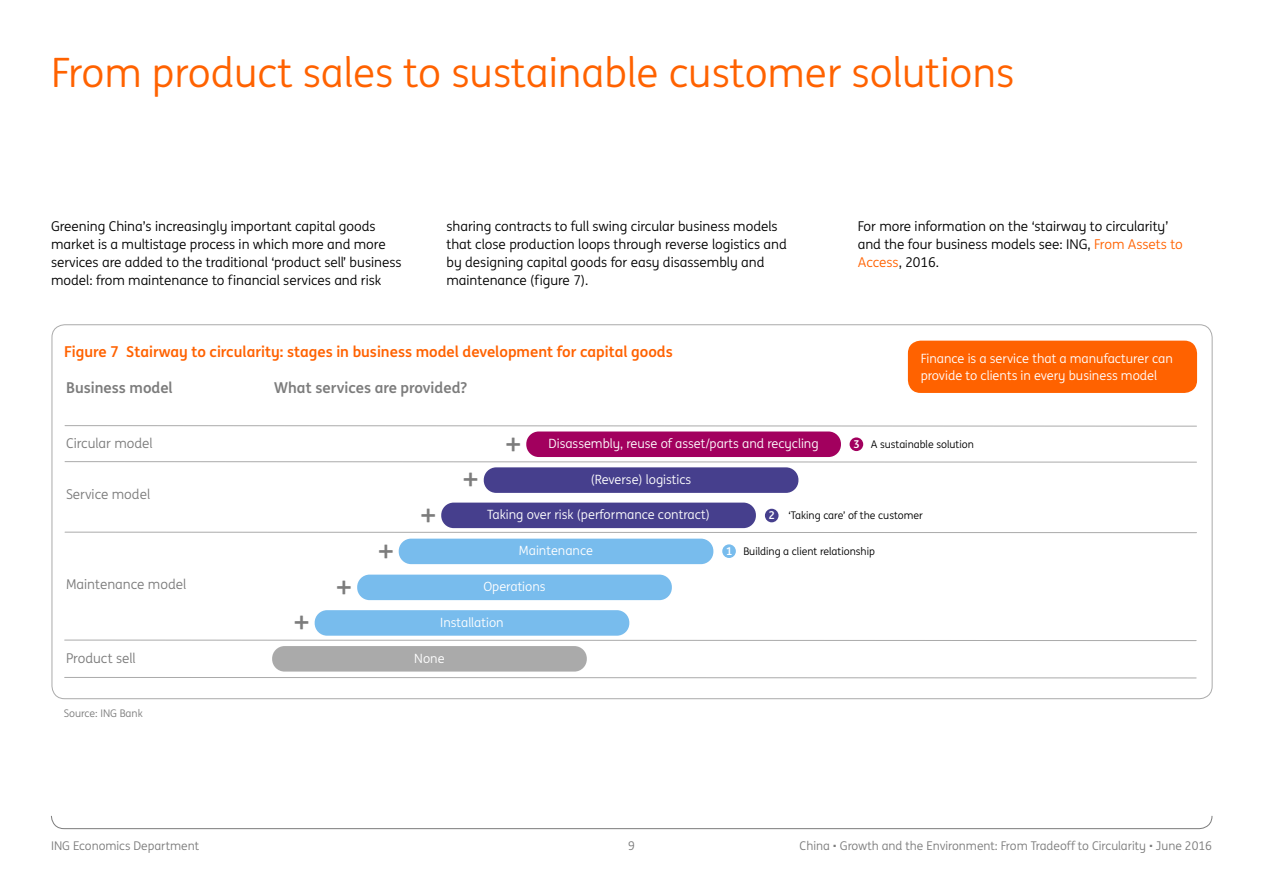
<style>
.page{position:relative;width:1263px;height:893px;background:#fff}
.page>*{position:absolute;margin:0;border:0;box-sizing:border-box;transform-origin:0 0}
.t1{font:40.5px "ING Me";color:#ff6200}
.t2{font:700 27px "ING Me";color:#7c7c7c}
.t3{font:700 15px "ING Me";color:#ff6200}
.t4{font:700 15px "ING Me";color:#7c7c7c}
.t5{font:13.5px/18px "ING Me";color:#000}
.t6{font:13.5px "ING Me";color:#7c7c7c}
.t7{font:12.75px/17.2px "ING Me";color:#fff}
.t8{font:12px "ING Me";color:#7c7c7c}
.t9{font:700 10.8px "ING Me";color:#fff}
.t10{font:10.5px "ING Me";color:#000}
.t11{font:10.5px "ING Me";color:#7c7c7c}
.s1{color:#ff6200}
.s2{font-weight:700;font-size:10.8px;color:#fff}
</style>
<div class="page">
<svg style="left:51px;top:815px;width:1162px;height:14px"></svg>
<svg style="left:52px;top:325px;width:1160px;height:374px"></svg>
<svg style="left:65px;top:461px;width:1132px;height:2px;background:#d4d4d4"></svg>
<svg style="left:65px;top:425px;width:1132px;height:2px;background:#d4d4d4"></svg>
<svg style="left:65px;top:532px;width:1132px;height:1px"></svg>
<svg style="left:64px;top:640px;width:1132px;height:1px"></svg>
<svg style="left:64px;top:677px;width:1132px;height:1px"></svg>
<div style="left:526px;top:431px;width:315px;height:26px;background:#a2005e;border-radius:12px"></div>
<div style="left:484px;top:467px;width:314px;height:26px;background:#463f8d;border-radius:12px"></div>
<div style="left:441px;top:503px;width:315px;height:25px;background:#463f8d;border-radius:12px"></div>
<div style="left:399px;top:539px;width:314px;height:25px;background:#78bced;border-radius:12px"></div>
<div style="left:357px;top:575px;width:315px;height:25px;background:#78bced;border-radius:12px"></div>
<div style="left:315px;top:610px;width:314px;height:26px;background:#78bced;border-radius:12px"></div>
<div style="left:272px;top:646px;width:315px;height:26px;background:#aaa;border-radius:12px"></div>
<div style="left:850px;top:437px;width:13px;height:14px;background:#a2005e;border-radius:50%"></div>
<div style="left:765px;top:509px;width:13px;height:13px;background:#463f8d;border-radius:50%"></div>
<div style="left:722px;top:544px;width:14px;height:14px;background:#78bced;border-radius:50%"></div>
<div style="left:908px;top:341px;width:289px;height:52px;background:#ff6200;border-radius:13px"></div>
<h1 class="t1" style="left:51px;top:43px;width:965px">From product sales to sustainable customer solutions</h1>
<p class="t5" style="left:51px;top:217px;width:352px">Greening China’s increasingly important capital goods market is a multistage process in which more and more services are added to the traditional ‘product sell’ business model: from maintenance to financial services and risk</p>
<p class="t5" style="left:446px;top:217px;width:342px">sharing contracts to full swing circular business models that close production loops through reverse logistics and by designing capital goods for easy disassembly and maintenance (figure 7).</p>
<p class="t5" style="left:858px;top:217px;width:327px">For more information on the ‘stairway to circularity’ and the four business models see: ING, <span class="s1">From Assets to<br>Access</span>, 2016.</p>
<p class="t3" style="left:64px;top:340px;width:610px">Figure 7 Stairway to circularity: stages in business model development for capital goods</p>
<p class="t7" style="left:921px;top:349px;width:254px">Finance is a service that a manufacturer can provide to clients in every business model</p>
<p class="t4" style="left:66px;top:375px;width:108px">Business model</p>
<p class="t4" style="left:274px;top:375px;width:195px">What services are provided?</p>
<p class="t6" style="left:66px;top:434px;width:88px">Circular model</p>
<p class="t6" style="left:66px;top:485px;width:86px">Service model</p>
<p class="t6" style="left:66px;top:575px;width:122px">Maintenance model</p>
<p class="t6" style="left:66px;top:648px;width:71px">Product sell</p>
<p class="t11" style="left:64px;top:706px;width:80px">Source: ING Bank</p>
<h2 class="t2" style="left:294px;top:600px;width:17px">+</h2>
<h2 class="t2" style="left:336px;top:565px;width:17px">+</h2>
<h2 class="t2" style="left:378px;top:529px;width:17px">+</h2>
<h2 class="t2" style="left:505px;top:422px;width:17px">+</h2>
<p class="t7" style="left:548px;top:434px;width:272px">Disassembly, reuse of asset/parts and recycling</p>
<p class="t10" style="left:871px;top:437px;width:105px">A sustainable solution</p>
<p class="t7" style="left:591px;top:470px;width:102px">(Reverse) logistics</p>
<p class="t7" style="left:487px;top:506px;width:224px">Taking over risk (performance contract)</p>
<p class="t7" style="left:519px;top:542px;width:76px">Maintenance</p>
<p class="t7" style="left:483px;top:578px;width:64px">Operations</p>
<p class="t7" style="left:440px;top:613px;width:65px">Installation</p>
<p class="t7" style="left:414px;top:649px;width:32px">None</p>
<p class="t9" style="left:853px;top:435px;width:8px">3</p>
<h2 class="t2" style="left:463px;top:458px;width:17px">+</h2>
<h2 class="t2" style="left:420px;top:494px;width:17px">+</h2>
<p class="t9" style="left:769px;top:507px;width:8px">2</p>
<p class="t10" style="left:788px;top:508px;width:136px">‘Taking care’ of the customer</p>
<p class="t10" style="left:726px;top:544px;width:150px"><span class="s2">1</span> Building a client relationship</p>
<p class="t8" style="left:51px;top:837px;width:150px">ING Economics Department</p>
<p class="t8" style="left:628px;top:837px;width:8px">9</p>
<p class="t8" style="left:800px;top:837px;width:414px">China • Growth and the Environment: From Tradeoff to Circularity • June 2016</p>
</div>
